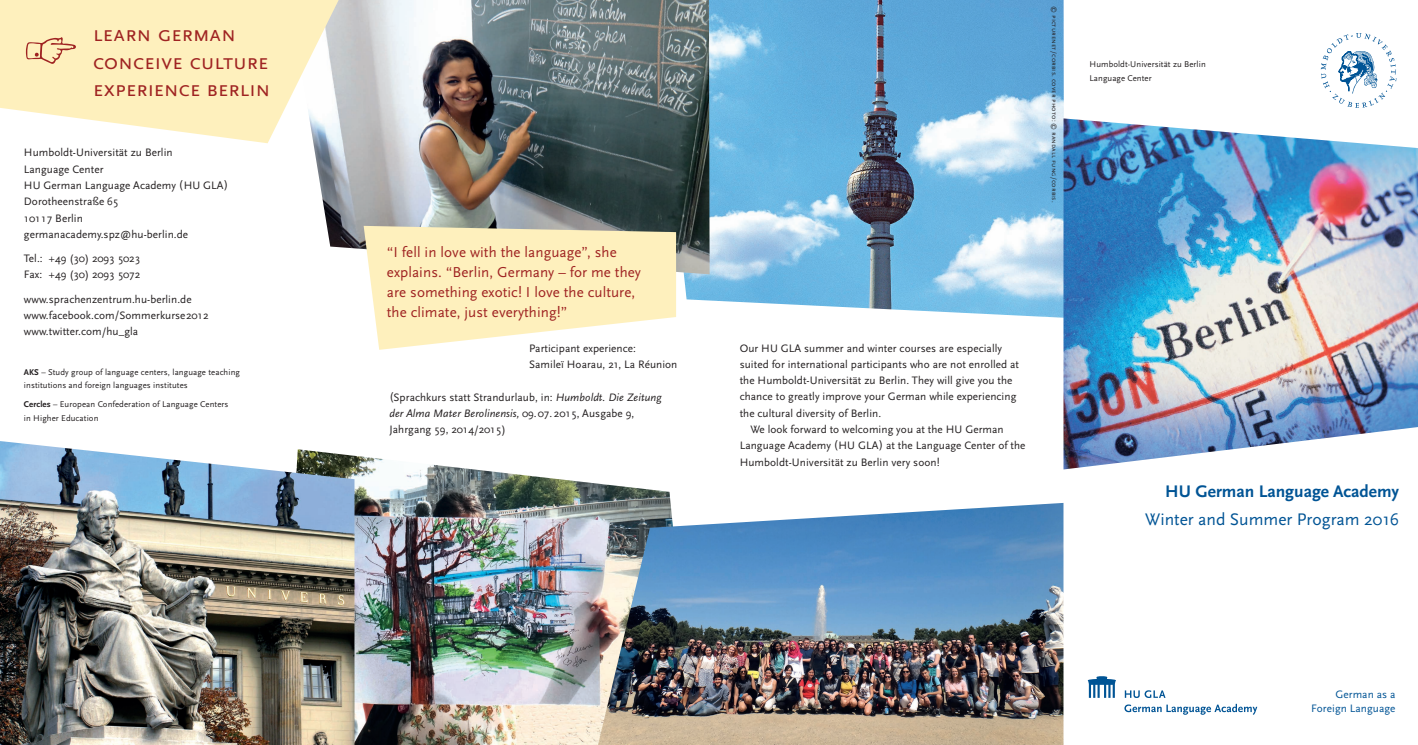
<style>
.page{position:relative;width:1418px;height:745px;background:#fff}
.page>*{position:absolute;margin:0;border:0;box-sizing:border-box;transform-origin:0 0}
.t1{font:italic 60px "Scala Sans Pro";color:#9f2322}
.t2{font:22.5px/27.5px "Scala Sans Pro";letter-spacing:-.01em;color:#9f2322}
.t3{font:17.5px "Scala Sans Pro";color:#005495}
.t4{font:700 17.5px "Scala Sans Pro";color:#005495}
.t5{font:15px/20px "Scala Sans Pro";letter-spacing:.005em;color:#9f2322}
.t6{font:11.25px/16.2px "Scala Sans Pro";letter-spacing:.005em;color:#231f20}
.t7{font:11.25px/14px "Scala Sans Pro";letter-spacing:.005em;color:#005495;text-align:right}
.t8{font:8.75px/13.1px "Scala Sans Pro";letter-spacing:.01em;color:#231f20}
.t9{font:6.88px "Scala Sans Pro";letter-spacing:.015em;color:#231f20}
.s1{font-weight:700}
.s2{font-style:italic}
</style>
<div class="page">
<img style="left:683px;top:0;width:381px;height:317px">
<img style="left:1063px;top:118px;width:354px;height:351px">
<img style="left:354px;top:455px;width:317px;height:289px">
<svg style="left:1124px;top:690px;width:41px;height:7px"></svg>
<svg style="left:1087px;top:676px;width:29px;height:21px"></svg>
<svg style="left:1124px;top:703px;width:133px;height:11px"></svg>
<svg style="left:1320px;top:33px;width:76px;height:75px"></svg>
<img style="left:0;top:441px;width:354px;height:303px">
<img style="left:313px;top:0;width:396px;height:274px">
<svg style="left:0;top:0;width:338px;height:143px;fill:#fef0bd"></svg>
<svg style="left:363px;top:226px;width:313px;height:123px;background:#faefc5"></svg>
<img style="left:598px;top:502px;width:465px;height:242px">
<h1 class="t1" style="left:20px;top:11px;width:61px">•</h1>
<h2 class="t2" style="left:93px;top:20px;width:177px">Learn German<br>Conceive Culture<br>Experience Berlin</h2>
<p class="t6" style="left:24px;top:145px;width:206px">Humboldt-Universität zu Berlin<br>Language Center<br>HU German Language Academy (HU GLA)<br>Dorotheenstraße 65<br>10117 Berlin germanacademy.spz@hu-berlin.de</p>
<p class="t6" style="left:24px;top:250px;width:118px">Tel.: +49 (30) 2093 5023<br>Fax: +49 (30) 2093 5072</p>
<p class="t6" style="left:24px;top:291px;width:186px">www.sprachenzentrum.hu-berlin.de www.facebook.com/Sommerkurse2012 www.twitter.com/hu_gla</p>
<p class="t8" style="left:24px;top:365px;width:217px"><span class="s1">AKS</span> – Study group of language centers, language teaching institutions and foreign languages institutes</p>
<p class="t8" style="left:24px;top:398px;width:206px"><span class="s1">Cercles</span> – European Confederation of Language Centers in Higher Education</p>
<p class="t6" style="left:389px;top:388px;width:274px">(Sprachkurs statt Strandurlaub, in: <span class="s2">Humboldt. Die Zeitung der Alma Mater Berolinensis,</span> 09. 07. 2015, Ausgabe 9,<br>Jahrgang 59, 2014/2015)</p>
<h3 class="t5" style="left:387px;top:242px;width:256px">“I fell in love with the language”, she explains. “Berlin, Germany – for me they are something exotic! I love the culture, the climate, just everything!”</h3>
<p class="t6" style="left:529px;top:340px;width:150px">Participant experience:<br>Samileï Hoarau, 21, La Réunion</p>
<p class="t9" style="left:1058px;top:6px;width:197px;rotate:90deg">© PictureNet/ Corbis. cover photo: © Ran dall Fun g/Corbis.</p>
<p class="t8" style="left:1089px;top:57px;width:118px;line-height:13.8px">Humboldt-Universität zu Berlin<br>Language Center</p>
<p class="t6" style="left:739px;top:340px;width:281px">Our HU GLA summer and winter courses are especially suited for international participants who are not enrolled at the Humboldt-Universität zu Berlin. They will give you the chance to greatly improve your German while experiencing the cultural diversity of Berlin.</p>
<p class="t6" style="left:739px;top:421px;width:287px;text-indent:11px">We look forward to welcoming you at the HU German<br>Language Academy (HU GLA) at the Language Center of the<br>Humboldt-Universität zu Berlin very soon!</p>
<h3 class="t4" style="left:1165px;top:481px;width:235px">HU German Language Academy</h3>
<h3 class="t3" style="left:1145px;top:508px;width:255px">Winter and Summer Program 2016</h3>
<p class="t7" style="left:1311px;top:687px;width:86px">German as a<br>Foreign Language</p>
</div>
